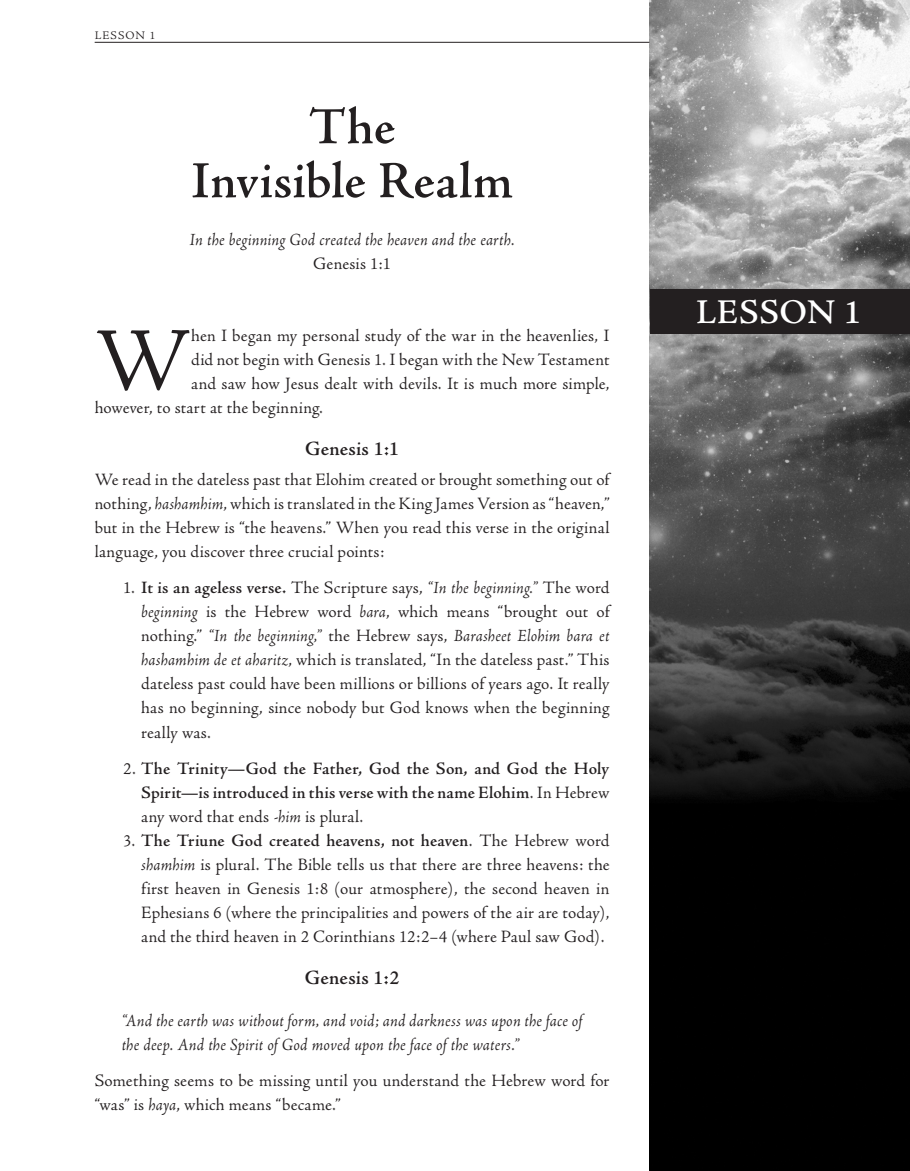
<style>
.page{position:relative;width:910px;height:1171px;background:#fff}
.page>*{position:absolute;margin:0;border:0;box-sizing:border-box;transform-origin:0 0}
.INDENT{font:93.9px "Adobe Jenson";color:#231f20}
.INDENT-2{font:600 54px "Adobe Jenson";letter-spacing:.005em;color:#231f20}
.t1{font:600 36px "Adobe Jenson";letter-spacing:.015em;color:#fff}
.INDENT-3{font:600 21px "Adobe Jenson";letter-spacing:.01em;color:#231f20}
.SUB_Centered{font:600 21px "Adobe Jenson";letter-spacing:.01em;color:#231f20}
.INDENT-4{font:18px/24px "Adobe Jenson";letter-spacing:.01em;color:#231f20;text-align:justify}
.Paragragh_NO_INDENT{font:18px/24px "Adobe Jenson";letter-spacing:.015em;color:#231f20;text-align:justify}
.INDENT-5{font:italic 18px/24px "Adobe Jenson";letter-spacing:.01em;color:#231f20}
.INDENT-6{font:600 18px/24px "Adobe Jenson";letter-spacing:.01em;color:#231f20;text-align:justify}
.t2{font:12px "Adobe Jenson";letter-spacing:.09em;color:#231f20}
.s1{font-style:italic}
.s2{font-weight:600}
.s3{font-weight:400}
.s4{font-weight:400;font-style:italic}
</style>
<div class="page">
<img style="left:649px;top:0;width:260px;height:1170px">
<div style="left:650px;top:289px;width:259px;height:45px;background:#231f20"></div>
<hr style="left:95px;top:42px;width:554px;height:1px;background:#231f20">
<p class="t2" style="left:95px;top:29px;width:62px">LESSON 1</p>
<p class="INDENT-2" style="left:309px;top:98px;width:88px">The</p>
<p class="INDENT-2" style="left:191px;top:152px;width:323px">Invisible Realm</p>
<p class="INDENT-5" style="left:189px;top:229px;width:326px">In the beginning God created the heaven and the earth.</p>
<p class="INDENT-4" style="left:313px;top:252px;width:79px">Genesis 1:1</p>
<p class="INDENT" style="left:95px;top:312px;width:97px">W</p>
<p class="INDENT-4" style="left:191px;top:324px;width:419px">hen I began my personal study of the war in the heavenlies, I</p>
<p class="INDENT-4" style="left:191px;top:348px;width:419px">did not begin with Genesis 1. I began with the New Testament</p>
<p class="INDENT-4" style="left:191px;top:372px;width:419px">and saw how Jesus dealt with devils. It is much more simple,</p>
<p class="INDENT-4" style="left:95px;top:396px;width:230px">however, to start at the beginning.</p>
<p class="INDENT-3" style="left:305px;top:438px;width:95px">Genesis 1:1</p>
<p class="Paragragh_NO_INDENT" style="left:95px;top:468px;width:516px">We read in the dateless past that Elohim created or brought something out of nothing, <span class="s1">hashamhim</span>, which is translated in the King James Version as “heaven,” but in the Hebrew is “the heavens.” When you read this verse in the original language, you discover three crucial points:</p>
<p class="INDENT-4" style="left:141px;top:576px;width:469px;text-indent:-18px">1. <span class="s2">It is an ageless verse.</span> The Scripture says, <span class="s1">“In the beginning.”</span> The word <span class="s1">beginning</span> is the Hebrew word <span class="s1">bara</span>, which means “brought out of nothing.” <span class="s1">“In the beginning,”</span> the Hebrew says, <span class="s1">Barasheet Elohim bara et hashamhim de et aharitz</span>, which is translated, “In the dateless past.” This dateless past could have been millions or billions of years ago. It really has no beginning, since nobody but God knows when the beginning really was.</p>
<p class="INDENT-6" style="left:141px;top:756px;width:469px;text-indent:-18px"><span class="s3">2.</span> The Trinity—God the Father, God the Son, and God the Holy Spirit—is introduced in this verse with the name Elohim<span class="s3">. In Hebrew any word that ends</span> <span class="s4">-him</span> <span class="s3">is plural.</span></p>
<p class="INDENT-4" style="left:141px;top:828px;width:470px;text-indent:-18px">3. <span class="s2">The Triune God created heavens, not heaven</span>. The Hebrew word <span class="s1">shamhim</span> is plural. The Bible tells us that there are three heavens: the first heaven in Genesis 1:8 (our atmosphere), the second heaven in Ephesians 6 (where the principalities and powers of the air are today), and the third heaven in 2 Corinthians 12:2–4 (where Paul saw God).</p>
<p class="SUB_Centered" style="left:305px;top:966px;width:96px">Genesis 1:2</p>
<p class="INDENT-5" style="left:122px;top:1009px;width:462px">“And the earth was without form, and void; and darkness was upon the face of the deep. And the Spirit of God moved upon the face of the waters.”</p>
<p class="Paragragh_NO_INDENT" style="left:95px;top:1068px;width:516px">Something seems to be missing until you understand the Hebrew word for “was” is <span class="s1">haya</span>, which means “became.”</p>
<p class="t1" style="left:696px;top:293px;width:166px">LESSON 1</p>
</div>
